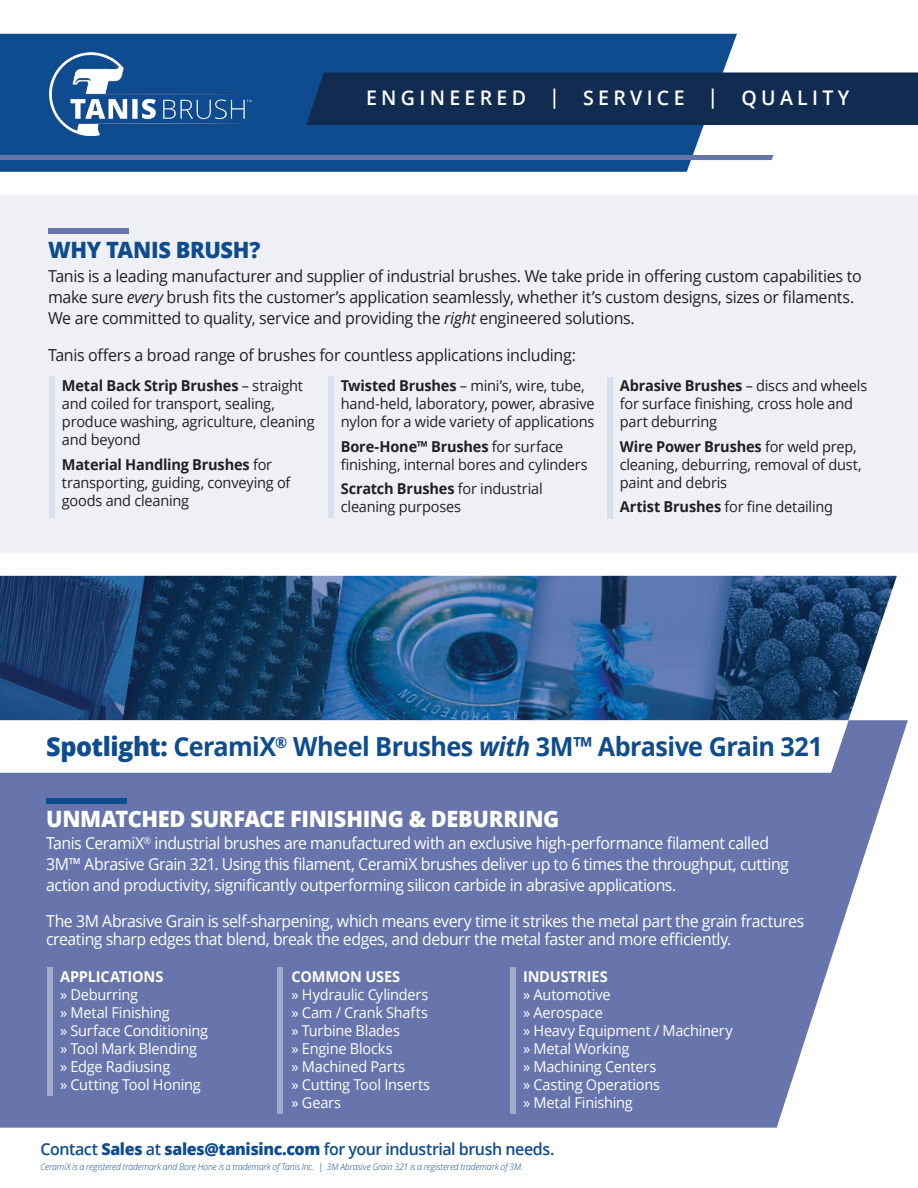
<style>
.page{position:relative;width:918px;height:1188px;background:#fff}
.page>*{position:absolute;margin:0;border:0;box-sizing:border-box;transform-origin:0 0}
.t1{font:700 26.25px "Open Sans";letter-spacing:-.02em;color:#0f4c8f;scale:.96 1}
.t2{font:800 22.5px "Open Sans";letter-spacing:-.015em;color:#fff}
.t3{font:800 22.5px "Open Sans";letter-spacing:-.015em;color:#0f4c8f}
.t4{font:600 20.1px "Open Sans";color:#fff}
.t5{font:16.5px/21px "Open Sans";letter-spacing:-.03em;color:#fff;scale:.96 1}
.t6{font:16.5px/21px "Open Sans";letter-spacing:-.02em;color:#231f20}
.t7{font:600 16.5px "Open Sans";letter-spacing:-.025em;color:#0f4c8f}
.t8{font:15px/18px "Open Sans";letter-spacing:-.015em;color:#231f20}
.t9{font:15px "Open Sans";letter-spacing:-.015em;color:#fff}
.t10{font:700 15px "Open Sans";letter-spacing:-.01em;color:#fff}
.t11{font:italic 300 9px "Open Sans";letter-spacing:-.01em;color:#0f4c8f}
.s1{font-style:italic}
.s2{font-weight:700}
.s3{font-weight:800}
</style>
<div class="page">
<div style="left:0;top:34px;width:737px;height:138px;background:#0f4c8f"></div>
<div style="left:0;top:155px;width:773px;height:5px;background:#6775ac"></div>
<div style="left:0;top:195px;width:918px;height:357px;background:#eff0f6"></div>
<img style="left:0;top:576px;width:897px;height:144px">
<svg style="left:0;top:720px;width:908px;height:408px;background:#7480b3"></svg>
<svg style="left:0;top:720px;width:849px;height:53px"></svg>
<div style="left:306px;top:72px;width:612px;height:53px;background:#122b50"></div>
<div style="left:48px;top:229px;width:81px;height:5px;background:#6775ac"></div>
<div style="left:49px;top:376px;width:6px;height:142px;background:#d9dfeb"></div>
<div style="left:328px;top:376px;width:6px;height:142px;background:#d9dfeb"></div>
<div style="left:607px;top:377px;width:6px;height:142px;background:#d9dfeb"></div>
<div style="left:46px;top:798px;width:81px;height:6px;background:#0f4c8f"></div>
<div style="left:47px;top:968px;width:6px;height:128px;background:#a3abcc"></div>
<div style="left:277px;top:968px;width:6px;height:146px;background:#a3abcc"></div>
<div style="left:510px;top:968px;width:6px;height:146px;background:#a3abcc"></div>
<img style="left:49px;top:52px;width:202px;height:84px">
<p class="t4" style="left:366px;top:84px;width:485px">E N G I N E E R E D | S E R V I C E | Q U A L I T Y</p>
<p class="t3" style="left:48px;top:232px;width:214px">WHY TANIS BRUSH?</p>
<p class="t6" style="left:48px;top:265px;width:815px">Tanis is a leading manufacturer and supplier of industrial brushes. We take pride in offering custom capabilities to make sure <span class="s1">every</span> brush fits the customer’s application seamlessly, whether it’s custom designs, sizes or filaments.<br>We are committed to quality, service and providing the <span class="s1">right</span> engineered solutions.</p>
<p class="t6" style="left:48px;top:344px;width:529px">Tanis offers a broad range of brushes for countless applications including:</p>
<p class="t8" style="left:62px;top:376px;width:254px"><span class="s2">Metal Back Strip Brushes</span> – straight and coiled for transport, sealing, produce washing, agriculture, cleaning and beyond</p>
<p class="t8" style="left:62px;top:455px;width:230px"><span class="s2">Material Handling Brushes</span> for transporting, guiding, conveying of goods and cleaning</p>
<p class="t8" style="left:341px;top:376px;width:255px"><span class="s2">Twisted Brushes</span> – mini’s, wire, tube, hand-held, laboratory, power, abrasive nylon for a wide variety of applications</p>
<p class="t8" style="left:341px;top:437px;width:249px"><span class="s2">Bore-Hone™ Brushes</span> for surface finishing, internal bores and cylinders</p>
<p class="t8" style="left:341px;top:480px;width:203px"><span class="s2">Scratch Brushes</span> for industrial cleaning purposes</p>
<p class="t8" style="left:620px;top:376px;width:249px"><span class="s2">Abrasive Brushes</span> – discs and wheels for surface finishing, cross hole and part deburring</p>
<p class="t8" style="left:620px;top:437px;width:243px"><span class="s2">Wire Power Brushes</span> for weld prep, cleaning, deburring, removal of dust, paint and debris</p>
<p class="t8" style="left:620px;top:498px;width:215px"><span class="s2">Artist Brushes</span> for fine detailing</p>
<p class="t1" style="left:46px;top:728px;width:811px"><span class="s3">Spotlight:</span> CeramiX<sup>®</sup> Wheel Brushes <span class="s1">with</span> 3M™ Abrasive Grain 321</p>
<p class="t2" style="left:46px;top:802px;width:515px">UNMATCHED SURFACE FINISHING &amp; DEBURRING</p>
<p class="t5" style="left:46px;top:832px;width:775px">Tanis CeramiX<sup>®</sup> industrial brushes are manufactured with an exclusive high-performance filament called<br>3M™ Abrasive Grain 321. Using this filament, CeramiX brushes deliver up to 6 times the throughput, cutting action and productivity, significantly outperforming silicon carbide in abrasive applications.</p>
<p class="t5" style="left:46px;top:912px;width:791px;line-height:18px">The 3M Abrasive Grain is self-sharpening, which means every time it strikes the metal part the grain fractures creating sharp edges that blend, break the edges, and deburr the metal faster and more efficiently.</p>
<p class="t10" style="left:60px;top:966px;width:105px">APPLICATIONS</p>
<p class="t9" style="left:60px;top:985px;width:80px">» Deburring</p>
<p class="t9" style="left:60px;top:1003px;width:111px">» Metal Finishing</p>
<p class="t9" style="left:60px;top:1021px;width:150px">» Surface Conditioning</p>
<p class="t9" style="left:60px;top:1039px;width:139px">» Tool Mark Blending</p>
<p class="t9" style="left:60px;top:1057px;width:112px">» Edge Radiusing</p>
<p class="t9" style="left:60px;top:1075px;width:142px">» Cutting Tool Honing</p>
<p class="t10" style="left:292px;top:966px;width:110px">COMMON USES</p>
<p class="t9" style="left:292px;top:985px;width:138px">» Hydraulic Cylinders</p>
<p class="t9" style="left:292px;top:1003px;width:138px">» Cam / Crank Shafts</p>
<p class="t9" style="left:292px;top:1021px;width:110px">» Turbine Blades</p>
<p class="t9" style="left:292px;top:1039px;width:103px">» Engine Blocks</p>
<p class="t9" style="left:292px;top:1057px;width:115px">» Machined Parts</p>
<p class="t9" style="left:292px;top:1075px;width:140px">» Cutting Tool Inserts</p>
<p class="t9" style="left:292px;top:1093px;width:51px">» Gears</p>
<p class="t10" style="left:523px;top:966px;width:86px">INDUSTRIES</p>
<p class="t9" style="left:523px;top:985px;width:89px">» Automotive</p>
<p class="t9" style="left:523px;top:1003px;width:81px">» Aerospace</p>
<p class="t9" style="left:523px;top:1021px;width:211px">» Heavy Equipment / Machinery</p>
<p class="t9" style="left:523px;top:1039px;width:108px">» Metal Working</p>
<p class="t9" style="left:523px;top:1057px;width:135px">» Machining Centers</p>
<p class="t9" style="left:523px;top:1075px;width:139px">» Casting Operations</p>
<p class="t9" style="left:523px;top:1093px;width:111px">» Metal Finishing</p>
<p class="t7" style="left:40px;top:1138px;width:515px">Contact <span class="s3">Sales</span> at <span class="s3">sales@tanisinc.com</span> for your industrial brush needs.</p>
<p class="t11" style="left:40px;top:1160px;width:484px">CeramiX is a registered trademark and Bore Hone is a trademark of Tanis Inc. | 3M Abrasive Grain 321 is a registered trademark of 3M.</p>
</div>
